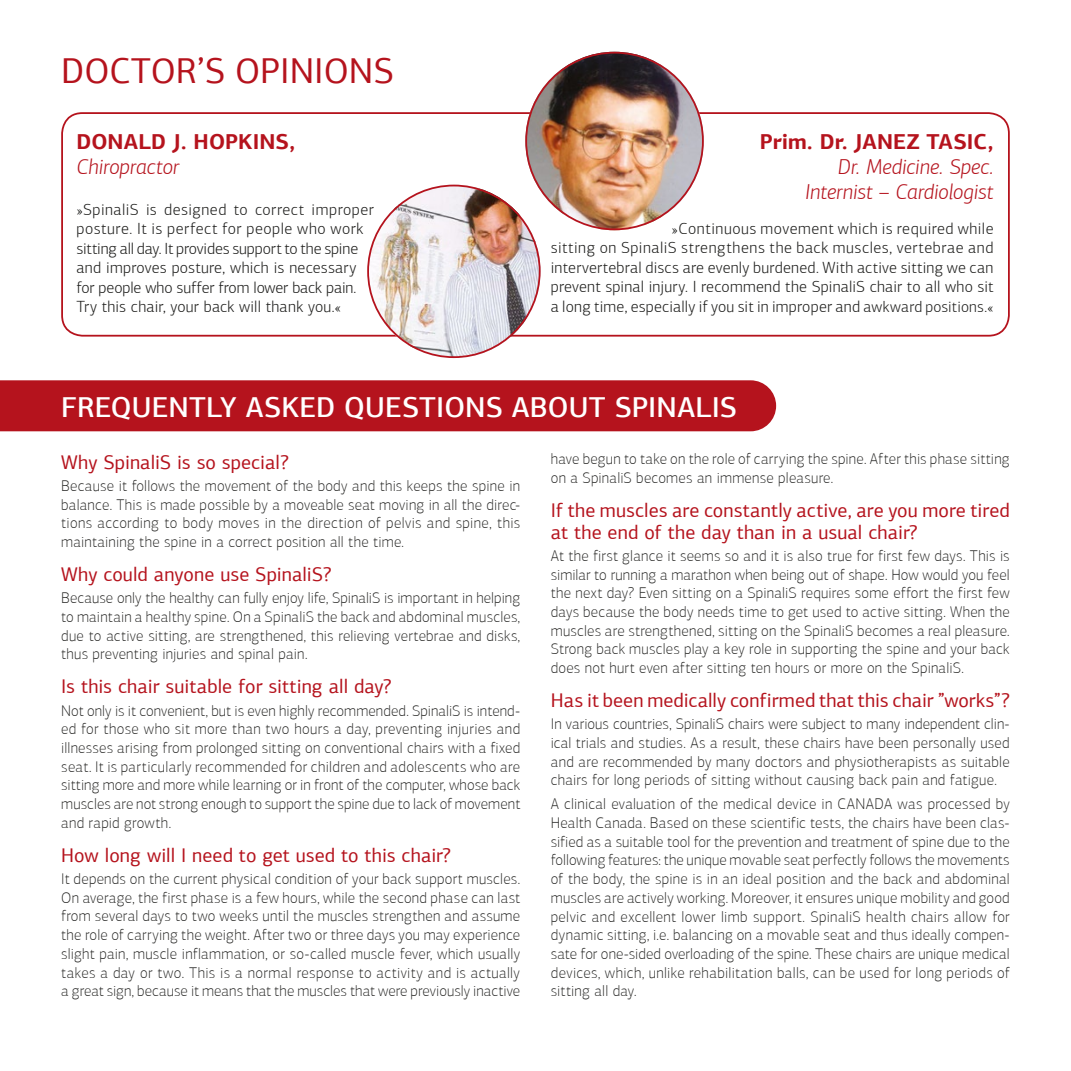
<style>
.page{position:relative;width:1071px;height:1071px;background:#fff}
.page>*{position:absolute;margin:0;border:0;box-sizing:border-box;transform-origin:0 0}
.t1{font:36.05px "PF Agora Sans Pro";color:#b5131d}
.t2{font:500 28.7px "PF Agora Sans Pro";letter-spacing:.005em;color:#fff}
.t3{font:italic 300 21.53px/25.2px "PF Agora Sans Pro";letter-spacing:-.005em;color:#b5131d;text-align:right}
.t4{font:700 21.53px "PF Agora Sans Pro";letter-spacing:.005em;color:#b5131d}
.t5{font:19.78px/21.5px "PF Agora Sans Pro";color:#b5131d}
.t6{font:300 16.28px/19.4px "PF Agora Sans Pro";letter-spacing:.01em;color:#1d1d1b}
.t7{font:100 15.4px/18.7px "PF Agora Sans Pro";letter-spacing:.01em;color:#1d1d1b;text-align:justify}
.s1{font-size:15.75px}
</style>
<div class="page">
<div style="left:61px;top:112px;width:949px;height:225px;border:2px solid #b5131d;border-radius:20px"></div>
<img style="left:367px;top:185px;width:174px;height:173px;border-radius:87px">
<div style="left:0;top:380px;width:776px;height:51px;background:#b5131d"></div>
<img style="left:525px;top:52px;width:179px;height:178px;border-radius:89px">
<h1 class="t1" style="left:61px;top:56px;width:334px">DOCTOR’S OPINIONS</h1>
<h3 class="t4" style="left:77px;top:133px;width:220px">DONALD J. HOPKINS,</h3>
<h3 class="t3" style="left:77px;top:156px;width:104px">Chiropractor</h3>
<p class="t6" style="left:77px;top:201px;width:299px">»SpinaliS is designed to correct improper posture. It is perfect for people who work sitting all day. It provides support to the spine and improves posture, which is necessary for people who suffer from lower back pain.<br>Try this chair, your back will thank you.«</p>
<h3 class="t4" style="left:760px;top:133px;width:235px">Prim. Dr. JANEZ TASIC,</h3>
<h3 class="t3" style="left:805px;top:156px;width:190px">Dr. Medicine. Spec.<br>Internist – Cardiologist</h3>
<p class="t6" style="left:551px;top:220px;width:444px;text-align:justify;text-indent:121px">»Continuous movement which is required while sitting on SpinaliS strengthens the back muscles, vertebrae and intervertebral discs are evenly burdened. With active sitting we can prevent spinal injury. I recommend the SpinaliS chair to all who sit a long time, especially if you sit in improper and <span class="s1">awkward positions.«</span></p>
<h2 class="t2" style="left:61px;top:395px;width:677px">FREQUENTLY ASKED QUESTIONS ABOUT SPINALIS</h2>
<p class="t5" style="left:61px;top:453px;width:229px">Why SpinaliS is so special?</p>
<p class="t7" style="left:61px;top:478px;width:461px">Because it follows the movement of the body and this keeps the spine in balance. This is made possible by a moveable seat moving in all the direc&shy;tions according to body moves in the direction of pelvis and spine, this maintaining the spine in a correct position all the time.</p>
<p class="t5" style="left:61px;top:565px;width:272px">Why could anyone use SpinaliS?</p>
<p class="t7" style="left:61px;top:590px;width:461px">Because only the healthy can fully enjoy life, SpinaliS is important in helping to maintain a healthy spine. On a SpinaliS the back and abdominal muscles, due to active sitting, are strengthened, this relieving vertebrae and disks, thus preventing injuries and spinal pain.</p>
<p class="t5" style="left:61px;top:678px;width:332px">Is this chair suitable for sitting all day?</p>
<p class="t7" style="left:61px;top:702px;width:461px">Not only is it convenient, but is even highly recommended. SpinaliS is intend&shy;ed for those who sit more than two hours a day, preventing injuries and illnesses arising from prolonged sitting on conventional chairs with a fixed seat. It is particularly recommended for children and adolescents who are sitting more and more while learning or in front of the computer, whose back muscles are not strong enough to support the spine due to lack of movement and rapid growth.</p>
<p class="t5" style="left:61px;top:846px;width:391px">How long will I need to get used to this chair?</p>
<p class="t7" style="left:61px;top:871px;width:461px">It depends on the current physical condition of your back support muscles.<br>On average, the first phase is a few hours, while the second phase can last from several days to two weeks until the muscles strengthen and assume the role of carrying the weight. After two or three days you may experience slight pain, muscle inflammation, or so-called muscle fever, which usually takes a day or two. This is a normal response to activity and is actually a great sign, because it means that the muscles that were previously inactive</p>
<p class="t7" style="left:551px;top:451px;width:460px">have begun to take on the role of carrying the spine. After this phase sitting on a SpinaliS becomes an immense pleasure.</p>
<p class="t5" style="left:551px;top:501px;width:460px">If the muscles are constantly active, are you more tired at the end of the day than in a usual chair?</p>
<p class="t7" style="left:551px;top:548px;width:461px">At the first glance it seems so and it is also true for first few days. This is similar to running a marathon when being out of shape. How would you feel the next day? Even sitting on a SpinaliS requires some effort the first few days because the body needs time to get used to active sitting. When the muscles are strengthened, sitting on the SpinaliS becomes a real pleasure.<br>Strong back muscles play a key role in supporting the spine and your back does not hurt even after sitting ten hours or more on the SpinaliS.</p>
<p class="t5" style="left:551px;top:691px;width:461px">Has it been medically confirmed that this chair ”works”?</p>
<p class="t7" style="left:551px;top:716px;width:460px">In various countries, SpinaliS chairs were subject to many independent clin&shy;ical trials and studies. As a result, these chairs have been personally used and are recommended by many doctors and physiotherapists as suitable chairs for long periods of sitting without causing back pain and fatigue.</p>
<p class="t7" style="left:551px;top:796px;width:461px">A clinical evaluation of the medical device in CANADA was processed by Health Canada. Based on these scientific tests, the chairs have been clas&shy;sified as a suitable tool for the prevention and treatment of spine due to the following features: the unique movable seat perfectly follows the movements of the body, the spine is in an ideal position and the back and abdominal muscles are actively working. Moreover, it ensures unique mobility and good pelvic and excellent lower limb support. SpinaliS health chairs allow for dynamic sitting, i.e. balancing on a movable seat and thus ideally compen&shy;sate for one-sided overloading of the spine. These chairs are unique medical devices, which, unlike rehabilitation balls, can be used for long periods of sitting all day.</p>
</div>
